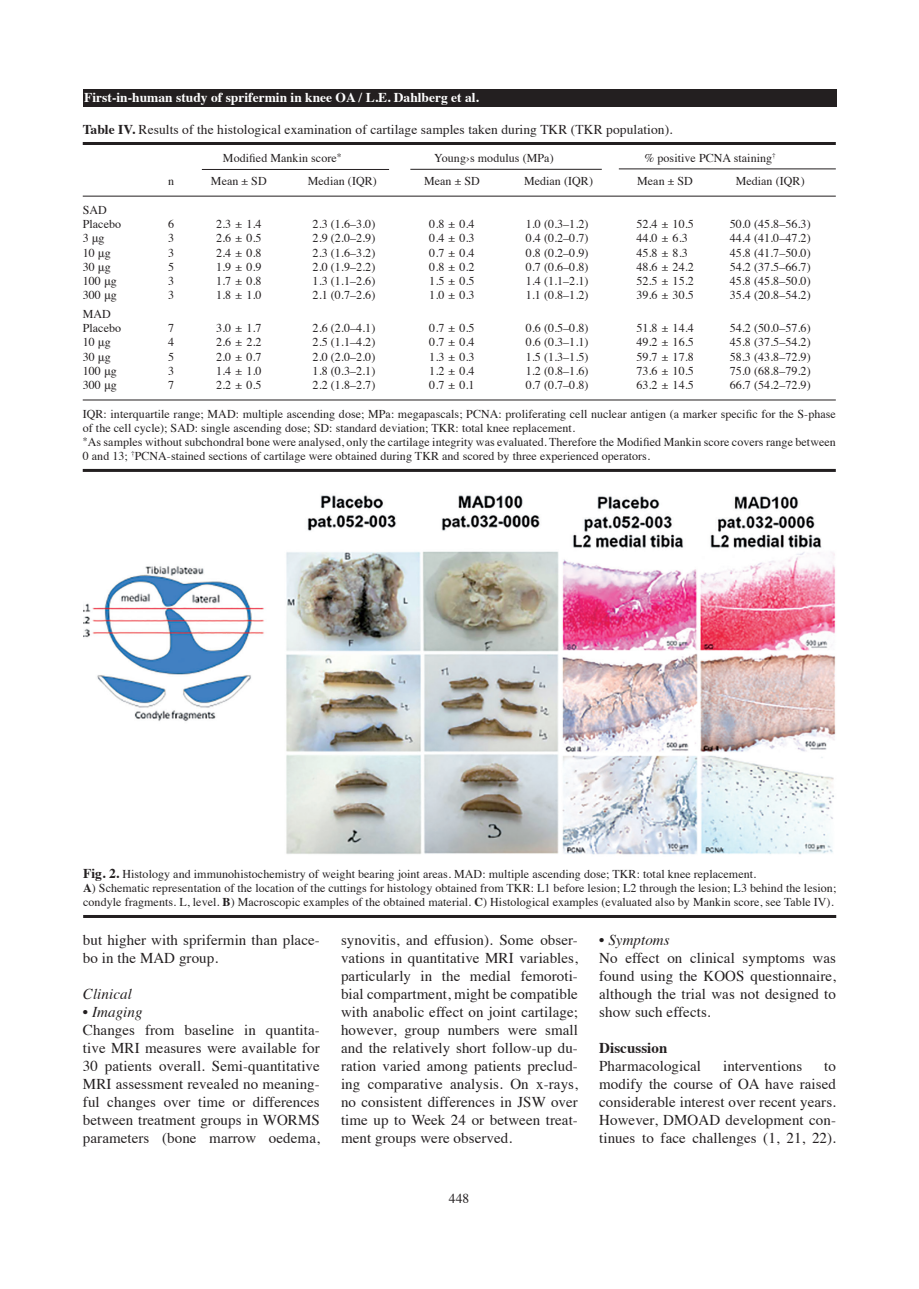
<style>
.page{position:relative;width:919px;height:1289px;background:#fff}
.page>*{position:absolute;margin:0;border:0;box-sizing:border-box;transform-origin:0 0}
.t1{font:15px/18px "Times";letter-spacing:.005em;color:#231f20;text-align:justify}
.t2{font:italic 15px "Times";letter-spacing:.005em;color:#231f20}
.t3{font:700 15px "Times";letter-spacing:.005em;color:#231f20}
.t4{font:13.5px "Times";letter-spacing:.005em;color:#231f20}
.t5{font:700 13.5px "Times";color:#fff}
.t6{font:12px/14.2px "Times";letter-spacing:.005em;color:#231f20}
.s1{font-weight:700}
.s2{font-weight:700;font-size:13.5px}
</style>
<div class="page">
<div style="left:83px;top:89px;width:753px;height:17px;background:#231f20"></div>
<hr style="left:83px;top:915px;width:753px;height:3px;background:#231f20">
<hr style="left:83px;top:142px;width:752px;height:3px;background:#231f20">
<hr style="left:202px;top:169px;width:187px;height:1px;background:#231f20">
<hr style="left:410px;top:169px;width:191px;height:1px;background:#231f20">
<hr style="left:83px;top:196px;width:752px;height:1px;background:#231f20">
<hr style="left:618px;top:169px;width:217px;height:1px;background:#231f20">
<hr style="left:83px;top:400px;width:752px;height:1px;background:#231f20">
<hr style="left:83px;top:469px;width:752px;height:3px;background:#231f20">
<img style="left:83px;top:495px;width:753px;height:360px">
<p class="t5" style="left:84px;top:84px;width:396px">First-in-human study of sprifermin in knee OA / L.E. Dahlberg et al.</p>
<p class="t4" style="left:83px;top:116px;width:591px"><span class="s1">Table IV.</span> Results of the histological examination of cartilage samples taken during TKR (TKR population).</p>
<p class="t6" style="left:223px;top:150px;width:120px">Modified Mankin score<sup>*</sup></p>
<p class="t6" style="left:434px;top:150px;width:121px">Young›s modulus (MPa)</p>
<p class="t6" style="left:644px;top:150px;width:133px">% positive PCNA staining<sup>†</sup></p>
<p class="t6" style="left:168px;top:173px;width:7px">n</p>
<p class="t6" style="left:211px;top:173px;width:57px">Mean ± SD</p>
<p class="t6" style="left:308px;top:173px;width:70px">Median (IQR)</p>
<p class="t6" style="left:424px;top:173px;width:57px">Mean ± SD</p>
<p class="t6" style="left:524px;top:173px;width:70px">Median (IQR)</p>
<p class="t6" style="left:637px;top:173px;width:57px">Mean ± SD</p>
<p class="t6" style="left:735px;top:173px;width:70px">Median (IQR)</p>
<p class="t6" style="left:83px;top:201px;width:40px">SAD<br>Placebo</p>
<p class="t6" style="left:168px;top:216px;width:7px">6</p>
<p class="t6" style="left:216px;top:216px;width:47px">2.3 ± 1.4</p>
<p class="t6" style="left:312px;top:216px;width:64px">2.3 (1.6–3.0)</p>
<p class="t6" style="left:429px;top:216px;width:47px">0.8 ± 0.4</p>
<p class="t6" style="left:525px;top:216px;width:64px">1.0 (0.3–1.2)</p>
<p class="t6" style="left:636px;top:216px;width:59px">52.4 ± 10.5</p>
<p class="t6" style="left:729px;top:216px;width:82px">50.0 (45.8–56.3)</p>
<p class="t6" style="left:83px;top:230px;width:23px">3 μg</p>
<p class="t6" style="left:168px;top:230px;width:7px">3</p>
<p class="t6" style="left:216px;top:230px;width:47px">2.6 ± 0.5</p>
<p class="t6" style="left:312px;top:230px;width:64px">2.9 (2.0–2.9)</p>
<p class="t6" style="left:429px;top:230px;width:47px">0.4 ± 0.3</p>
<p class="t6" style="left:525px;top:230px;width:64px">0.4 (0.2–0.7)</p>
<p class="t6" style="left:636px;top:230px;width:53px">44.0 ± 6.3</p>
<p class="t6" style="left:729px;top:230px;width:82px">44.4 (41.0–47.2)</p>
<p class="t6" style="left:83px;top:244px;width:29px">10 μg</p>
<p class="t6" style="left:168px;top:244px;width:7px">3</p>
<p class="t6" style="left:216px;top:244px;width:47px">2.4 ± 0.8</p>
<p class="t6" style="left:312px;top:244px;width:64px">2.3 (1.6–3.2)</p>
<p class="t6" style="left:429px;top:244px;width:47px">0.7 ± 0.4</p>
<p class="t6" style="left:525px;top:244px;width:64px">0.8 (0.2–0.9)</p>
<p class="t6" style="left:636px;top:244px;width:53px">45.8 ± 8.3</p>
<p class="t6" style="left:729px;top:244px;width:82px">45.8 (41.7–50.0)</p>
<p class="t6" style="left:83px;top:258px;width:29px">30 μg</p>
<p class="t6" style="left:168px;top:258px;width:7px">5</p>
<p class="t6" style="left:216px;top:258px;width:47px">1.9 ± 0.9</p>
<p class="t6" style="left:312px;top:258px;width:64px">2.0 (1.9–2.2)</p>
<p class="t6" style="left:429px;top:258px;width:47px">0.8 ± 0.2</p>
<p class="t6" style="left:525px;top:258px;width:64px">0.7 (0.6–0.8)</p>
<p class="t6" style="left:636px;top:258px;width:59px">48.6 ± 24.2</p>
<p class="t6" style="left:729px;top:258px;width:82px">54.2 (37.5–66.7)</p>
<p class="t6" style="left:83px;top:273px;width:35px">100 μg</p>
<p class="t6" style="left:168px;top:273px;width:7px">3</p>
<p class="t6" style="left:216px;top:273px;width:47px">1.7 ± 0.8</p>
<p class="t6" style="left:312px;top:273px;width:64px">1.3 (1.1–2.6)</p>
<p class="t6" style="left:429px;top:273px;width:47px">1.5 ± 0.5</p>
<p class="t6" style="left:525px;top:273px;width:64px">1.4 (1.1–2.1)</p>
<p class="t6" style="left:636px;top:273px;width:59px">52.5 ± 15.2</p>
<p class="t6" style="left:729px;top:273px;width:82px">45.8 (45.8–50.0)</p>
<p class="t6" style="left:83px;top:287px;width:35px">300 μg</p>
<p class="t6" style="left:168px;top:287px;width:7px">3</p>
<p class="t6" style="left:216px;top:287px;width:47px">1.8 ± 1.0</p>
<p class="t6" style="left:312px;top:287px;width:64px">2.1 (0.7–2.6)</p>
<p class="t6" style="left:429px;top:287px;width:47px">1.0 ± 0.3</p>
<p class="t6" style="left:525px;top:287px;width:64px">1.1 (0.8–1.2)</p>
<p class="t6" style="left:636px;top:287px;width:59px">39.6 ± 30.5</p>
<p class="t6" style="left:729px;top:287px;width:82px">35.4 (20.8–54.2)</p>
<p class="t6" style="left:83px;top:305px;width:40px">MAD<br>Placebo</p>
<p class="t6" style="left:168px;top:320px;width:7px">7</p>
<p class="t6" style="left:216px;top:320px;width:47px">3.0 ± 1.7</p>
<p class="t6" style="left:312px;top:320px;width:64px">2.6 (2.0–4.1)</p>
<p class="t6" style="left:429px;top:320px;width:47px">0.7 ± 0.5</p>
<p class="t6" style="left:525px;top:320px;width:64px">0.6 (0.5–0.8)</p>
<p class="t6" style="left:636px;top:320px;width:59px">51.8 ± 14.4</p>
<p class="t6" style="left:729px;top:320px;width:82px">54.2 (50.0–57.6)</p>
<p class="t6" style="left:83px;top:334px;width:29px">10 μg</p>
<p class="t6" style="left:168px;top:334px;width:7px">4</p>
<p class="t6" style="left:216px;top:334px;width:47px">2.6 ± 2.2</p>
<p class="t6" style="left:312px;top:334px;width:64px">2.5 (1.1–4.2)</p>
<p class="t6" style="left:429px;top:334px;width:47px">0.7 ± 0.4</p>
<p class="t6" style="left:525px;top:334px;width:64px">0.6 (0.3–1.1)</p>
<p class="t6" style="left:636px;top:334px;width:59px">49.2 ± 16.5</p>
<p class="t6" style="left:729px;top:334px;width:82px">45.8 (37.5–54.2)</p>
<p class="t6" style="left:83px;top:348px;width:29px">30 μg</p>
<p class="t6" style="left:168px;top:348px;width:7px">5</p>
<p class="t6" style="left:216px;top:348px;width:47px">2.0 ± 0.7</p>
<p class="t6" style="left:312px;top:348px;width:64px">2.0 (2.0–2.0)</p>
<p class="t6" style="left:429px;top:348px;width:47px">1.3 ± 0.3</p>
<p class="t6" style="left:525px;top:348px;width:64px">1.5 (1.3–1.5)</p>
<p class="t6" style="left:636px;top:348px;width:59px">59.7 ± 17.8</p>
<p class="t6" style="left:729px;top:348px;width:82px">58.3 (43.8–72.9)</p>
<p class="t6" style="left:83px;top:362px;width:35px">100 μg</p>
<p class="t6" style="left:168px;top:362px;width:7px">3</p>
<p class="t6" style="left:216px;top:362px;width:47px">1.4 ± 1.0</p>
<p class="t6" style="left:312px;top:362px;width:64px">1.8 (0.3–2.1)</p>
<p class="t6" style="left:429px;top:362px;width:47px">1.2 ± 0.4</p>
<p class="t6" style="left:525px;top:362px;width:64px">1.2 (0.8–1.6)</p>
<p class="t6" style="left:636px;top:362px;width:59px">73.6 ± 10.5</p>
<p class="t6" style="left:729px;top:362px;width:82px">75.0 (68.8–79.2)</p>
<p class="t6" style="left:83px;top:377px;width:35px">300 μg</p>
<p class="t6" style="left:168px;top:377px;width:7px">7</p>
<p class="t6" style="left:216px;top:377px;width:47px">2.2 ± 0.5</p>
<p class="t6" style="left:312px;top:377px;width:64px">2.2 (1.8–2.7)</p>
<p class="t6" style="left:429px;top:377px;width:47px">0.7 ± 0.1</p>
<p class="t6" style="left:525px;top:377px;width:64px">0.7 (0.7–0.8)</p>
<p class="t6" style="left:636px;top:377px;width:59px">63.2 ± 14.5</p>
<p class="t6" style="left:729px;top:377px;width:82px">66.7 (54.2–72.9)</p>
<p class="t6" style="left:83px;top:405px;width:754px">IQR: interquartile range; MAD: multiple ascending dose; MPa: megapascals; PCNA: proliferating cell nuclear antigen (a marker specific for the S-phase of the cell cycle); SAD: single ascending dose; SD: standard deviation; TKR: total knee replacement.<br><sup>*</sup>As samples without subchondral bone were analysed, only the cartilage integrity was evaluated. Therefore the Modified Mankin score covers range between 0 and 13; <sup>†</sup>PCNA-stained sections of cartilage were obtained during TKR and scored by three experienced operators.</p>
<p class="t6" style="left:83px;top:865px;width:754px"><span class="s2">Fig. 2.</span> Histology and immunohistochemistry of weight bearing joint areas. MAD: multiple ascending dose; TKR: total knee replacement.<br><span class="s1">A</span>) Schematic representation of the location of the cuttings for histology obtained from TKR: L1 before lesion; L2 through the lesion; L3 behind the lesion; condyle fragments. L, level. <span class="s1">B</span>) Macroscopic examples of the obtained material. <span class="s1">C</span>) Histological examples (evaluated also by Mankin score, see Table IV).</p>
<p class="t1" style="left:83px;top:929px;width:238px">but higher with sprifermin than place&shy;bo in the MAD group.</p>
<p class="t2" style="left:83px;top:980px;width:50px">Clinical</p>
<p class="t2" style="left:83px;top:998px;width:61px">• Imaging</p>
<p class="t1" style="left:83px;top:1019px;width:238px">Changes from baseline in quantita&shy;tive MRI measures were available for 30 patients overall. Semi-quantitative MRI assessment revealed no meaning&shy;ful changes over time or differences between treatment groups in WORMS parameters (bone marrow oedema,</p>
<p class="t1" style="left:341px;top:929px;width:238px">synovitis, and effusion). Some obser&shy;vations in quantitative MRI variables, particularly in the medial femoroti&shy;bial compartment, might be compatible with anabolic effect on joint cartilage; however, group numbers were small and the relatively short follow-up du&shy;ration varied among patients preclud&shy;ing comparative analysis. On x-rays, no consistent differences in JSW over time up to Week 24 or between treat&shy;ment groups were observed.</p>
<p class="t2" style="left:599px;top:926px;width:72px">• Symptoms</p>
<p class="t1" style="left:599px;top:947px;width:238px">No effect on clinical symptoms was found using the KOOS questionnaire, although the trial was not designed to show such effects.</p>
<p class="t3" style="left:599px;top:1033px;width:70px">Discussion</p>
<p class="t1" style="left:599px;top:1055px;width:103px">Pharmacological</p>
<p class="t1" style="left:723px;top:1055px;width:81px">interventions</p>
<p class="t1" style="left:599px;top:1055px;width:238px;text-indent:225px">to modify the course of OA have raised considerable interest over recent years.<br>However, DMOAD development con&shy;tinues to face challenges (1, 21, 22).</p>
<p class="t4" style="left:449px;top:1185px;width:22px">448</p>
</div>
